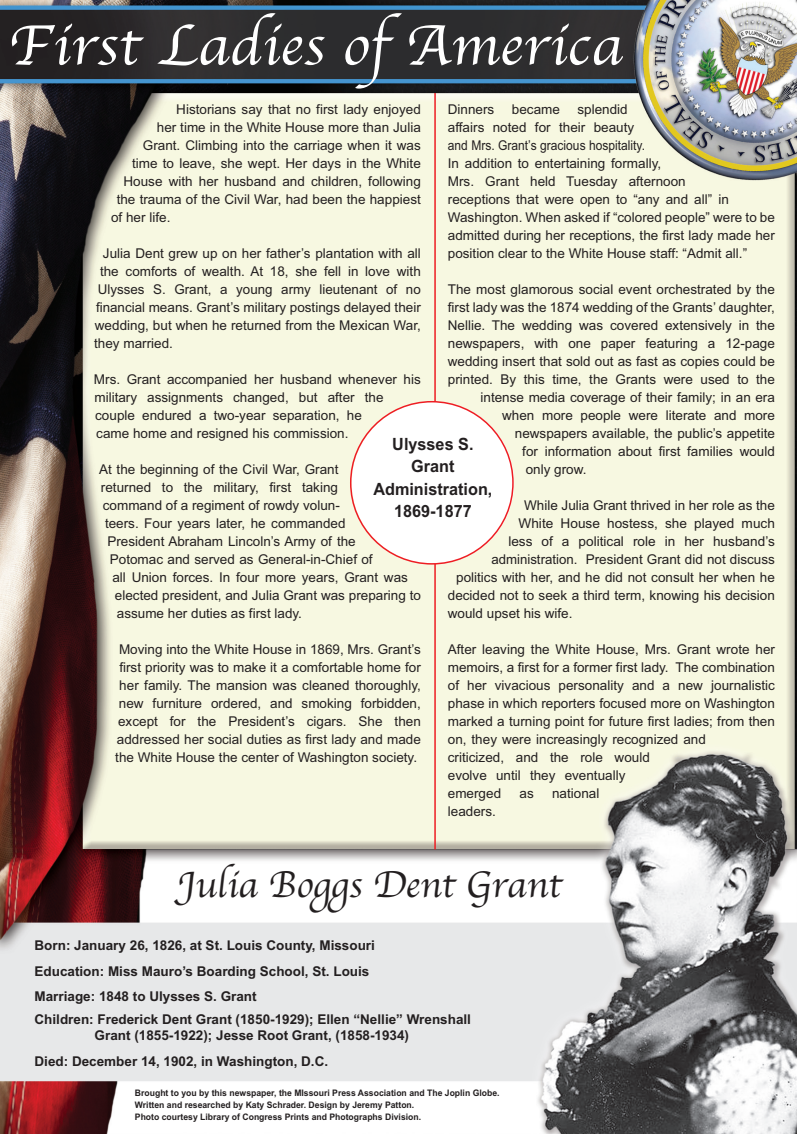
<style>
.page{position:relative;width:797px;height:1134px;background:#fff}
.page>*{position:absolute;margin:0;border:0;box-sizing:border-box;transform-origin:0 0}
.t1{font:59.25px "Apple Chancery";color:#fff;scale:1.05 1}
.t2{font:38.4px "Apple Chancery";color:#231f20}
.t3{font:700 16.95px/22.5px "Arial";color:#231f20;text-align:center;scale:.96 1}
.t4{font:13.5px/18px "Arial";color:#231f20}
.t5{font:700 13.5px/25.5px "Arial";color:#231f20}
.t6{font:700 9px/12px "Arial";color:#231f20;scale:.96 1}
</style>
<div class="page">
<img style="left:0;top:0;width:797px;height:1134px">
<div style="left:352px;top:402px;width:162px;height:162px;background:#fff;border-radius:50%"></div>
<hr style="left:434px;top:93px;width:2px;height:309px;background:#ee1d23">
<hr style="left:434px;top:564px;width:2px;height:285px;background:#ee1d23">
<h1 class="t1" style="left:8px;top:13px;width:586px">First Ladies of America</h1>
<p class="t4" style="left:176px;top:101px;width:246px">Historians say that no first lady enjoyed</p>
<p class="t4" style="left:157px;top:119px;width:265px">her time in the White House more than Julia</p>
<p class="t4" style="left:143px;top:137px;width:279px">Grant. Climbing into the carriage when it was</p>
<p class="t4" style="left:132px;top:155px;width:290px">time to leave, she wept. Her days in the White</p>
<p class="t4" style="left:124px;top:173px;width:299px">House with her husband and children, following</p>
<p class="t4" style="left:117px;top:191px;width:306px">the trauma of the Civil War, had been the happiest</p>
<p class="t4" style="left:111px;top:209px;width:61px">of her life.</p>
<p class="t4" style="left:103px;top:245px;width:319px">Julia Dent grew up on her father’s plantation with all</p>
<p class="t4" style="left:100px;top:263px;width:322px">the comforts of wealth. At 18, she fell in love with</p>
<p class="t4" style="left:98px;top:281px;width:324px">Ulysses S. Grant, a young army lieutenant of no</p>
<p class="t4" style="left:96px;top:299px;width:326px">financial means. Grant’s military postings delayed their</p>
<p class="t4" style="left:95px;top:317px;width:327px">wedding, but when he returned from the Mexican War,</p>
<p class="t4" style="left:94px;top:335px;width:80px">they married.</p>
<p class="t4" style="left:94px;top:371px;width:328px">Mrs. Grant accompanied her husband whenever his military assignments changed, but after the couple endured a two-year separation, he<br>came home and resigned his commission.</p>
<p class="t4" style="left:99px;top:461px;width:241px">At the beginning of the Civil War, Grant</p>
<p class="t4" style="left:101px;top:479px;width:239px">returned to the military, first taking</p>
<p class="t4" style="left:103px;top:497px;width:238px">command of a regiment of rowdy volun-</p>
<p class="t4" style="left:105px;top:515px;width:242px">teers. Four years later, he commanded</p>
<p class="t4" style="left:107px;top:533px;width:250px">President Abraham Lincoln’s Army of the</p>
<p class="t4" style="left:110px;top:551px;width:264px">Potomac and served as General-in-Chief of</p>
<p class="t4" style="left:112px;top:569px;width:297px">all Union forces. In four more years, Grant was</p>
<p class="t4" style="left:115px;top:587px;width:307px">elected president, and Julia Grant was preparing to</p>
<p class="t4" style="left:117px;top:605px;width:187px">assume her duties as first lady.</p>
<p class="t4" style="left:115px;top:641px;width:307px;text-align:justify">Moving into the White House in 1869, Mrs. Grant’s first priority was to make it a comfortable home for her family. The mansion was cleaned thoroughly, new furniture ordered, and smoking forbidden, except for the President’s cigars. She then addressed her social duties as first lady and made the White House the center of Washington society.</p>
<p class="t4" style="left:448px;top:101px;width:328px;text-indent:130px">splendid<br>affairs noted for their beauty<br>and Mrs. Grant’s gracious hospitality.<br>In addition to entertaining formally,<br>Mrs. Grant held Tuesday afternoon<br>receptions that were open to “any and all” in Washington. When asked if “colored people” were to be admitted during her receptions, the first lady made her position clear to the White House staff: “Admit all.”</p>
<p class="t4" style="left:448px;top:281px;width:328px">The most glamorous social event orchestrated by the</p>
<p class="t4" style="left:448px;top:299px;width:328px">first lady was the 1874 wedding of the Grants’ daughter,</p>
<p class="t4" style="left:448px;top:317px;width:328px">Nellie. The wedding was covered extensively in the</p>
<p class="t4" style="left:448px;top:335px;width:328px">newspapers, with one paper featuring a 12-page</p>
<p class="t4" style="left:448px;top:353px;width:328px">wedding insert that sold out as fast as copies could be</p>
<p class="t4" style="left:448px;top:371px;width:328px">printed. By this time, the Grants were used to the</p>
<p class="t4" style="left:480px;top:389px;width:296px">intense media coverage of their family; in an era</p>
<p class="t4" style="left:502px;top:407px;width:274px">when more people were literate and more</p>
<p class="t4" style="left:515px;top:425px;width:262px">newspapers available, the public’s appetite</p>
<p class="t4" style="left:522px;top:443px;width:254px">for information about first families would</p>
<p class="t4" style="left:525px;top:461px;width:62px">only grow.</p>
<p class="t4" style="left:524px;top:497px;width:252px">While Julia Grant thrived in her role as the</p>
<p class="t4" style="left:518px;top:515px;width:258px">White House hostess, she played much</p>
<p class="t4" style="left:508px;top:533px;width:268px">less of a political role in her husband’s</p>
<p class="t4" style="left:491px;top:551px;width:285px">administration. President Grant did not discuss</p>
<p class="t4" style="left:456px;top:569px;width:320px">politics with her, and he did not consult her when he</p>
<p class="t4" style="left:448px;top:587px;width:328px">decided not to seek a third term, knowing his decision</p>
<p class="t4" style="left:448px;top:605px;width:126px">would upset his wife.</p>
<p class="t4" style="left:448px;top:641px;width:329px">After leaving the White House, Mrs. Grant wrote her memoirs, a first for a former first lady. The combination of her vivacious personality and a new journalistic phase in which reporters focused more on Washington marked a turning point for future first ladies; from then on, they were increasingly recognized and<br>criticized, and the role would<br>evolve until they eventually<br>emerged</p>
<p class="t4" style="left:448px;top:101px;width:48px">Dinners</p>
<p class="t4" style="left:512px;top:101px;width:50px">became</p>
<p class="t3" style="left:373px;top:434px;width:125px">Ulysses S.<br>Grant<br>Administration,<br>1869-1877</p>
<p class="t4" style="left:519px;top:785px;width:16px">as</p>
<p class="t4" style="left:552px;top:785px;width:49px">national</p>
<p class="t4" style="left:448px;top:803px;width:50px">leaders.</p>
<h2 class="t2" style="left:177px;top:864px;width:386px">Julia Boggs Dent Grant</h2>
<p class="t5" style="left:35px;top:934px;width:342px">Born: January 26, 1826, at St. Louis County, Missouri<br>Education: Miss Mauro’s Boarding School, St. Louis<br>Marriage: 1848 to Ulysses S. Grant</p>
<p class="t5" style="left:35px;top:1012px;width:438px;line-height:16.5px;text-align:center">Children: Frederick Dent Grant (1850-1929); Ellen “Nellie” Wrenshall<br>Grant (1855-1922); Jesse Root Grant, (1858-1934)</p>
<p class="t5" style="left:35px;top:1050px;width:295px">Died: December 14, 1902, in Washington, D.C.</p>
<p class="t6" style="left:135px;top:1088px;width:381px">Brought to you by this newspaper, the MIssouri Press Association and The Joplin Globe.<br>Written and researched by Katy Schrader. Design by Jeremy Patton.<br>Photo courtesy Library of Congress Prints and Photographs Division.</p>
</div>
